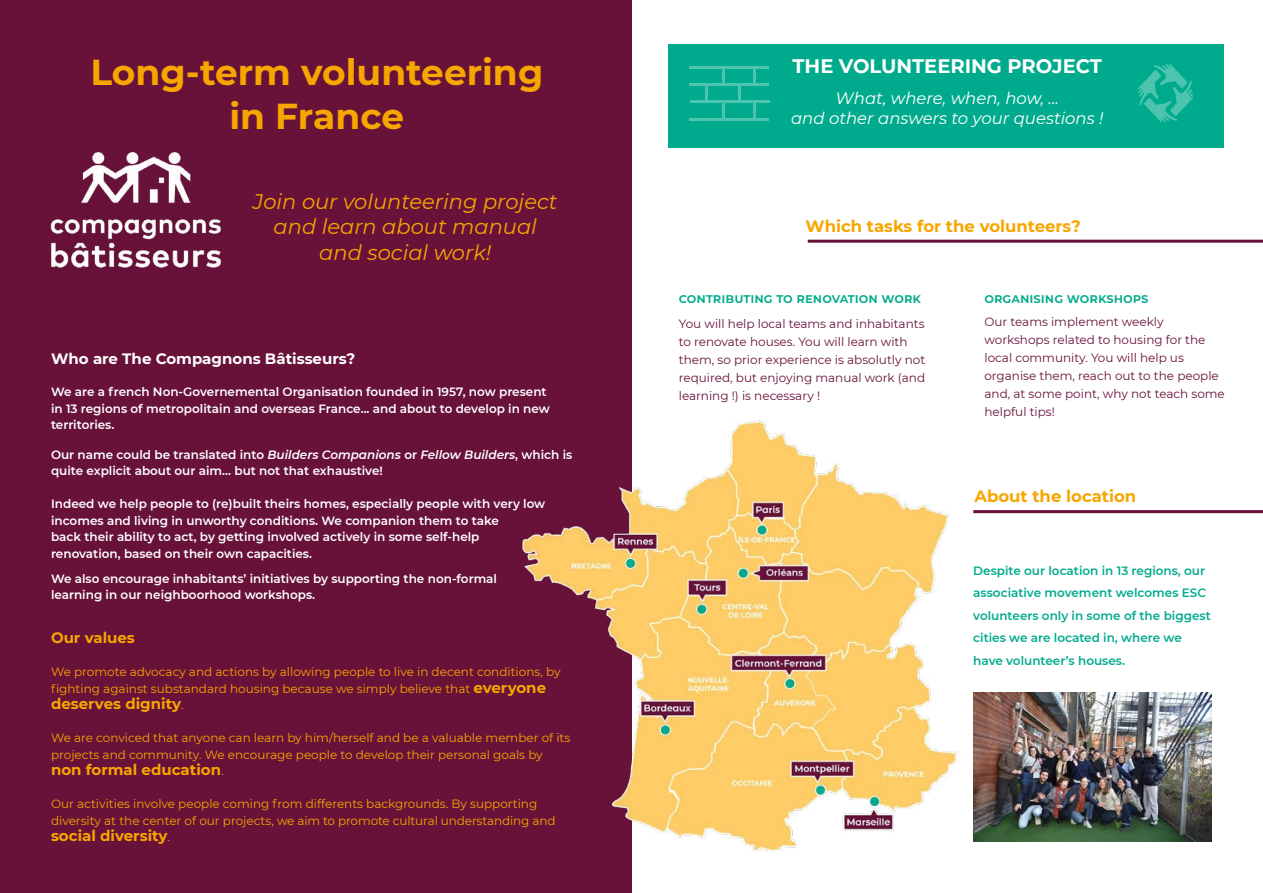
<style>
.page{position:relative;width:1263px;height:893px;background:#fff}
.page>*{position:absolute;margin:0;border:0;box-sizing:border-box;transform-origin:0 0}
.t1{font:700 36px/43.2px "Montserrat";color:#f7a600;text-align:center}
.t2{font:italic 21px/25.5px "Montserrat";color:#f7a600;text-align:center}
.t3{font:700 19.5px "Montserrat";color:#fff}
.t4{font:italic 16.5px/19.8px "Montserrat";color:#fff;text-align:center}
.t5{font:700 16.5px "Montserrat";color:#f7a600}
.t6{font:700 15px "Montserrat";color:#f7a600}
.t7{font:700 15px "Montserrat";color:#fff}
.t8{font:600 13.5px "Montserrat";color:#00ab8d}
.t9{font:600 12px/16.5px "Montserrat";color:#fff}
.t10{font:12px/16.5px "Montserrat";color:#f7a600}
.t11{font:12px/18px "Montserrat";color:#68123a}
.t12{font:600 12px/22.5px "Montserrat";color:#00ab8d}
.s1{font-style:italic}
.s2{font-weight:700;font-size:15px}
.s3{font-weight:400;font-size:12px}
</style>
<div class="page">
<div style="left:668px;top:45px;width:555px;height:103px;background:#00ab8d"></div>
<div style="left:0;top:0;width:631px;height:893px;background:#68123a"></div>
<img style="left:50px;top:151px;width:172px;height:117px">
<hr style="left:690px;top:66px;width:79px;height:3px;background:#fff">
<hr style="left:690px;top:83px;width:79px;height:3px;background:#fff">
<hr style="left:690px;top:101px;width:80px;height:2px;background:#fff">
<hr style="left:690px;top:118px;width:79px;height:2px;background:#fff">
<hr style="left:722px;top:102px;width:3px;height:17px;background:#fff">
<hr style="left:753px;top:102px;width:3px;height:17px;background:#fff">
<hr style="left:738px;top:85px;width:3px;height:17px;background:#fff">
<hr style="left:705px;top:85px;width:3px;height:17px;background:#fff">
<hr style="left:722px;top:68px;width:3px;height:17px;background:#fff">
<hr style="left:753px;top:68px;width:3px;height:17px;background:#fff">
<hr style="left:808px;top:240px;width:455px;height:3px;background:#68123a">
<hr style="left:973px;top:510px;width:290px;height:3px;background:#68123a">
<svg style="left:1138px;top:64px;width:55px;height:59px"></svg>
<img style="left:522px;top:414px;width:435px;height:451px">
<img style="left:973px;top:693px;width:239px;height:149px">
<h1 class="t1" style="left:90px;top:53px;width:454px">Long-term volunteering in France</h1>
<h2 class="t2" style="left:253px;top:190px;width:306px">Join our volunteering project and learn about manual and social work!</h2>
<p class="t7" style="left:51px;top:352px;width:306px">Who are The Compagnons Bâtisseurs?</p>
<p class="t9" style="left:51px;top:385px;width:500px">We are a french Non-Governemental Organisation founded in 1957, now present in 13 regions of metropolitain and overseas France... and about to develop in new territories.</p>
<p class="t9" style="left:51px;top:447px;width:523px">Our name could be translated into <span class="s1">Builders Companions</span> or <span class="s1">Fellow Builders</span>, which is quite explicit about our aim… but not that exhaustive!</p>
<p class="t9" style="left:51px;top:496px;width:496px">Indeed we help people to (re)built theirs homes, especially people with very low incomes and living in unworthy conditions. We companion them to take<br>back their ability to act, by getting involved actively in some self-help renovation, based on their own capacities.</p>
<p class="t9" style="left:51px;top:571px;width:447px">We also encourage inhabitants’ initiatives by supporting the non-formal learning in our neighboorhood workshops.</p>
<p class="t6" style="left:51px;top:632px;width:85px">Our values</p>
<p class="t10" style="left:51px;top:664px;width:511px">We promote advocacy and actions by allowing people to live in decent conditions, by fighting against substandard housing because we simply believe that <span class="s2">everyone</span></p>
<p class="t6" style="left:51px;top:697px;width:134px">deserves dignity<span class="s3">.</span></p>
<p class="t10" style="left:51px;top:730px;width:521px">We are conviced that anyone can learn by him/herself and be a valuable member of its projects and community. We encourage people to develop their personal goals by</p>
<p class="t6" style="left:51px;top:763px;width:174px">non formal education<span class="s3">.</span></p>
<p class="t10" style="left:51px;top:796px;width:506px">Our activities involve people coming from differents backgrounds. By supporting diversity at the center of our projects, we aim to promote cultural understanding and</p>
<p class="t6" style="left:51px;top:829px;width:121px">social diversity<span class="s3">.</span></p>
<h3 class="t3" style="left:792px;top:58px;width:311px">THE VOLUNTEERING PROJECT</h3>
<h3 class="t4" style="left:791px;top:90px;width:314px">What, where, when, how, ...<br>and other answers to your questions !</h3>
<h3 class="t5" style="left:806px;top:219px;width:277px">Which tasks for the volunteers?</h3>
<p class="t8" style="left:679px;top:288px;width:244px">contributing to renovation work</p>
<p class="t11" style="left:679px;top:315px;width:248px">You will help local teams and inhabitants to renovate houses. You will learn with them, so prior experience is absolutly not required, but enjoying manual work (and learning !) is necessary !</p>
<p class="t8" style="left:984px;top:288px;width:166px">organising workshops</p>
<p class="t11" style="left:984px;top:313px;width:242px">Our teams implement weekly workshops related to housing for the local community. You will help us organise them, reach out to the people and, at some point, why not teach some helpful tips!</p>
<h3 class="t5" style="left:974px;top:489px;width:163px">About the location</h3>
<p class="t12" style="left:973px;top:560px;width:239px">Despite our location in 13 regions, our associative movement welcomes ESC volunteers only in some of the biggest cities we are located in, where we have volunteer’s houses.</p>
</div>
